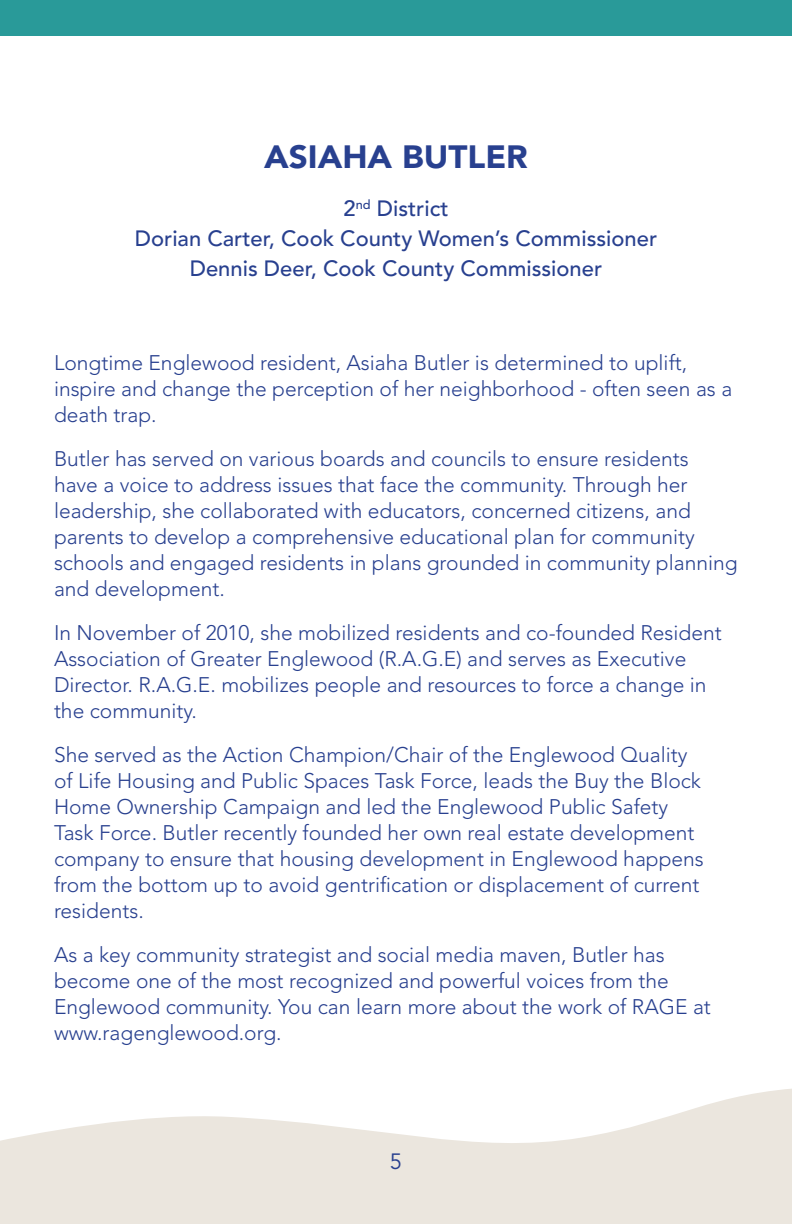
<style>
.page{position:relative;width:792px;height:1224px;background:#fff}
.page>*{position:absolute;margin:0;border:0;box-sizing:border-box;transform-origin:0 0}
.Heroine_Name{font:900 32px "Avenir LT Std";color:#28408f;scale:1.04 1}
.Subtitle{font:500 22px "Avenir LT Std";color:#28408f}
.t1{font:22px "Avenir LT Std";color:#28408f}
.Body{font:300 21px/26px "Avenir LT Std";color:#28408f}
</style>
<div class="page">
<svg style="left:0;top:1088px;width:792px;height:136px;fill:#ebe6de"></svg>
<div style="left:0;top:0;width:792px;height:36px;background:#299a99"></div>
<p class="Heroine_Name" style="left:264px;top:138px;width:255px">ASIAHA BUTLER</p>
<p class="Subtitle" style="left:344px;top:196px;width:106px">2<sup>nd</sup> District</p>
<p class="Subtitle" style="left:135px;top:226px;width:524px">Dorian Carter, Cook County Women’s Commissioner</p>
<p class="Subtitle" style="left:190px;top:256px;width:414px">Dennis Deer, Cook County Commissioner</p>
<p class="Body" style="left:54px;top:350px;width:680px">Longtime Englewood resident, Asiaha Butler is determined to uplift, inspire and change the perception of her neighborhood - often seen as a death trap.</p>
<p class="Body" style="left:54px;top:446px;width:685px">Butler has served on various boards and councils to ensure residents have a voice to address issues that face the community. Through her leadership, she collaborated with educators, concerned citizens, and parents to develop a comprehensive educational plan for community schools and engaged residents in plans grounded in community planning and development.</p>
<p class="Body" style="left:54px;top:620px;width:669px">In November of 2010, she mobilized residents and co-founded Resident Association of Greater Englewood (R.A.G.E) and serves as Executive Director. R.A.G.E. mobilizes people and resources to force a change in the community.</p>
<p class="Body" style="left:54px;top:742px;width:651px">She served as the Action Champion/Chair of the Englewood Quality of Life Housing and Public Spaces Task Force, leads the Buy the Block Home Ownership Campaign and led the Englewood Public Safety Task Force. Butler recently founded her own real estate development company to ensure that housing development in Englewood happens from the bottom up to avoid gentrification or displacement of current residents.</p>
<p class="Body" style="left:54px;top:942px;width:658px">As a key community strategist and social media maven, Butler has become one of the most recognized and powerful voices from the Englewood community. You can learn more about the work of RAGE at www.ragenglewood.org.</p>
<p class="t1" style="left:390px;top:1148px;width:14px">5</p>
</div>
